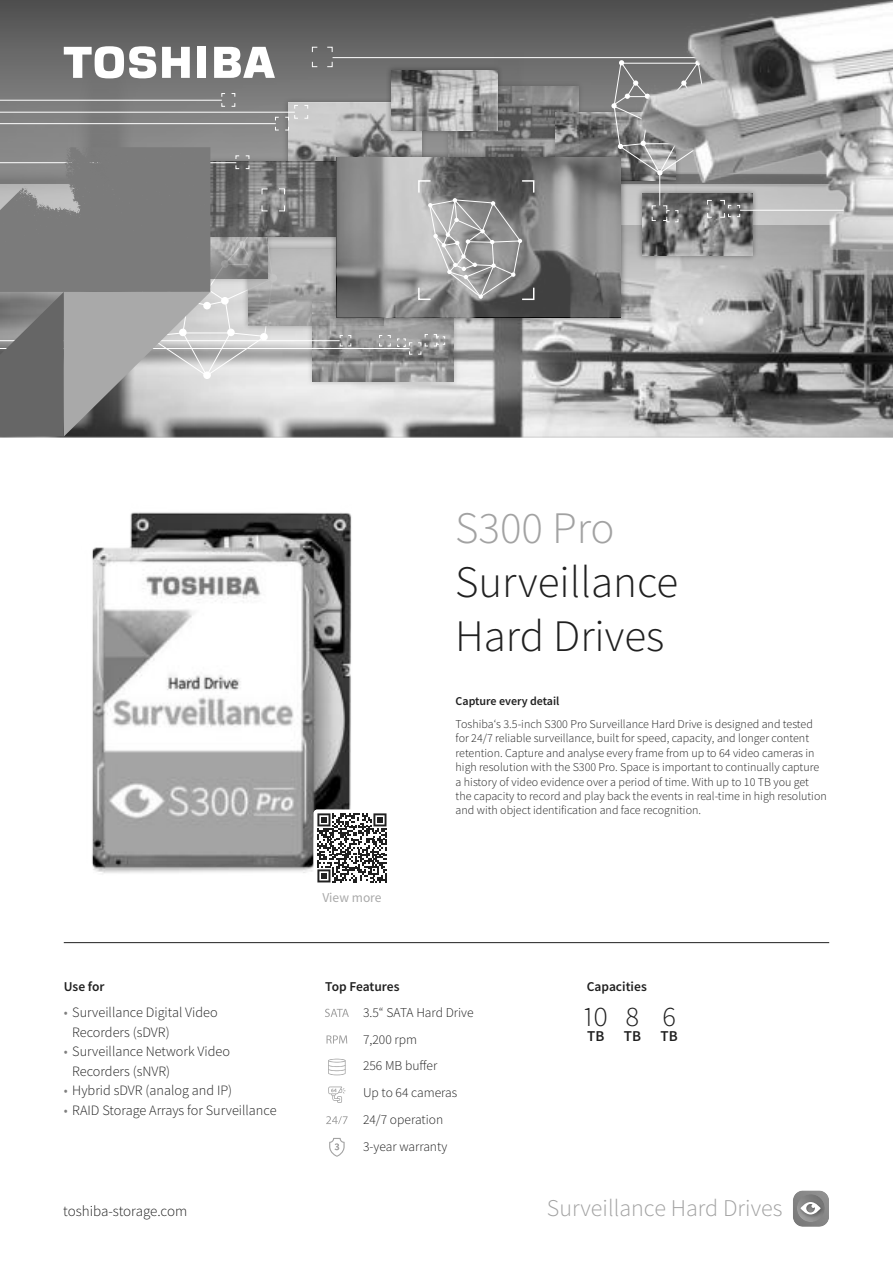
<style>
.page{position:relative;width:893px;height:1263px;background:#fff}
.page>*{position:absolute;margin:0;border:0;box-sizing:border-box;transform-origin:0 0}
.t1{font:300 45px/54px "Toshiba Sans";color:#202020}
.t2{font:300 45px "Toshiba Sans";color:#a2a2a2}
.t3{font:300 28.2px "Toshiba Sans";color:#202020}
.t4{font:300 24px "Toshiba Sans";color:#a2a2a2}
.t5{font:300 15px "Toshiba Sans";letter-spacing:-.005em;color:#202020}
.t6{font:500 15px "Toshiba Sans";color:#202020}
.t7{font:300 14.25px/19.5px "Toshiba Sans";color:#202020}
.t8{font:300 13.5px/26.8px "Toshiba Sans";color:#202020}
.t9{font:500 13.5px "Toshiba Sans";color:#202020}
.t10{font:13.5px "Toshiba Sans";color:#a9a9a9}
.t11{font:300 12px/14.4px "Toshiba Sans";color:#202020}
.t12{font:500 12px "Toshiba Sans";color:#202020}
.s1{color:#7f7f7f}
</style>
<div class="page">
<div style="left:0;top:0;width:555px;height:30px;background:#555"></div>
<img style="left:0;top:30px;width:893px;height:407px">
<div style="left:242px;top:244px;width:147px;height:87px;background:#202020;opacity:.5"></div>
<div style="left:282px;top:97px;width:145px;height:86px;background:#202020;opacity:.5"></div>
<svg style="left:285px;top:249px;width:45px;height:76px;background:#b2b2b2"></svg>
<svg style="left:288px;top:103px;width:133px;height:53px;background:#b1b1b1"></svg>
<div style="left:443px;top:81px;width:142px;height:84px;background:#202020;opacity:.5"></div>
<svg style="left:448px;top:86px;width:107px;height:65px;background:#7b7b7b"></svg>
<div style="left:550px;top:107px;width:131px;height:79px;background:#202020;opacity:.5"></div>
<div style="left:307px;top:296px;width:153px;height:91px;background:#202020;opacity:.5"></div>
<svg style="left:313px;top:302px;width:141px;height:79px;background:#919191"></svg>
<div style="left:204px;top:156px;width:145px;height:86px;background:#202020;opacity:.5"></div>
<svg style="left:285px;top:162px;width:45px;height:74px;background:#707070"></svg>
<div style="left:330px;top:151px;width:297px;height:173px;background:#202020;opacity:.5"></div>
<svg style="left:337px;top:158px;width:283px;height:159px;background:#7f7f7f"></svg>
<div style="left:386px;top:65px;width:117px;height:71px;background:#202020;opacity:.5"></div>
<svg style="left:391px;top:70px;width:107px;height:60px;background:#9f9f9f"></svg>
<hr style="left:0;top:100px;width:222px;height:1px;background:#fff">
<hr style="left:333px;top:57px;width:560px;height:1px;background:#fff">
<hr style="left:0;top:123px;width:276px;height:1px;background:#fff">
<hr style="left:0;top:112px;width:295px;height:1px;background:#fff">
<svg style="left:312px;top:46px;width:21px;height:21px"></svg>
<svg style="left:221px;top:93px;width:15px;height:14px"></svg>
<svg style="left:275px;top:105px;width:33px;height:26px"></svg>
<svg style="left:379px;top:335px;width:12px;height:12px"></svg>
<svg style="left:339px;top:335px;width:13px;height:12px"></svg>
<svg style="left:397px;top:334px;width:48px;height:21px"></svg>
<hr style="left:0;top:340px;width:340px;height:1px;background:#fff">
<hr style="left:0;top:348px;width:410px;height:1px;background:#fff">
<svg style="left:417px;top:179px;width:118px;height:122px;background:#969696"></svg>
<svg style="left:0;top:147px;width:285px;height:290px;background:#929292"></svg>
<hr style="left:64px;top:942px;width:765px;height:1px;background:#202020">
<div style="left:197px;top:47px;width:9px;height:31px;background:#fff"></div>
<svg style="left:162px;top:47px;width:28px;height:31px"></svg>
<svg style="left:214px;top:47px;width:61px;height:31px"></svg>
<svg style="left:64px;top:46px;width:92px;height:33px"></svg>
<svg style="left:329px;top:1138px;width:16px;height:19px"></svg>
<svg style="left:325px;top:1009px;width:24px;height:8px"></svg>
<svg style="left:328px;top:1086px;width:18px;height:17px"></svg>
<svg style="left:326px;top:1035px;width:21px;height:8px"></svg>
<hr style="left:328px;top:1059px;width:18px;height:3px;background:#a2a2a2;border-radius:50%">
<svg style="left:328px;top:1060px;width:18px;height:15px"></svg>
<svg style="left:326px;top:1116px;width:22px;height:8px"></svg>
<img style="left:555px;top:0;width:338px;height:263px">
<img style="left:793px;top:1190px;width:36px;height:37px">
<img style="left:797px;top:1194px;width:28px;height:28px">
<img style="left:798px;top:1199px;width:27px;height:20px">
<svg style="left:800px;top:1202px;width:21px;height:12px"></svg>
<img style="left:92px;top:512px;width:260px;height:362px">
<svg style="left:314px;top:810px;width:73px;height:73px"></svg>
<h1 class="t2" style="left:455px;top:510px;width:161px">S300 Pro</h1>
<h1 class="t1" style="left:455px;top:559px;width:225px">Surveillance<br>Hard Drives</h1>
<p class="t10" style="left:322px;top:892px;width:61px">View more</p>
<p class="t12" style="left:456px;top:696px;width:105px">Capture every detail</p>
<p class="t11" style="left:456px;top:718px;width:373px">Toshiba‘s 3.5-inch S300 Pro Surveillance Hard Drive is designed and tested for 24/7 reliable surveillance, built for speed, capacity, and longer content retention. Capture and analyse every frame from up to 64 video cameras in high resolution with the S300 Pro. Space is important to continually capture a history of video evidence over a period of time. With up to 10 TB you get the capacity to record and play back the events in real-time in high resolution and with object identification and face recognition.</p>
<p class="t9" style="left:64px;top:982px;width:42px">Use for</p>
<p class="t9" style="left:587px;top:981px;width:62px">Capacities</p>
<h2 class="t3" style="left:584px;top:1005px;width:26px">10</h2>
<p class="t6" style="left:587px;top:1030px;width:19px">TB</p>
<p class="t9" style="left:325px;top:982px;width:76px">Top Features</p>
<p class="t8" style="left:363px;top:1000px;width:112px">3.5“ SATA Hard Drive<br>7,200 rpm<br>256 MB buffer<br>Up to 64 cameras<br>24/7 operation<br>3-year warranty</p>
<p class="t7" style="left:72px;top:1004px;width:147px;text-indent:-9px"><span class="s1">•</span> Surveillance Digital Video<br>Recorders (sDVR)</p>
<p class="t7" style="left:72px;top:1043px;width:159px;text-indent:-9px"><span class="s1">•</span> Surveillance Network Video<br>Recorders (sNVR)</p>
<p class="t7" style="left:64px;top:1082px;width:170px"><span class="s1">•</span> Hybrid sDVR (analog and IP)</p>
<p class="t7" style="left:64px;top:1101px;width:214px"><span class="s1">•</span> RAID Storage Arrays for Surveillance</p>
<h2 class="t3" style="left:625px;top:1005px;width:16px">8</h2>
<p class="t6" style="left:624px;top:1030px;width:19px">TB</p>
<h2 class="t3" style="left:662px;top:1005px;width:16px">6</h2>
<p class="t6" style="left:661px;top:1030px;width:19px">TB</p>
<p class="t5" style="left:63px;top:1205px;width:126px">toshiba-storage.com</p>
<h3 class="t4" style="left:547px;top:1199px;width:237px">Surveillance Hard Drives</h3>
</div>
